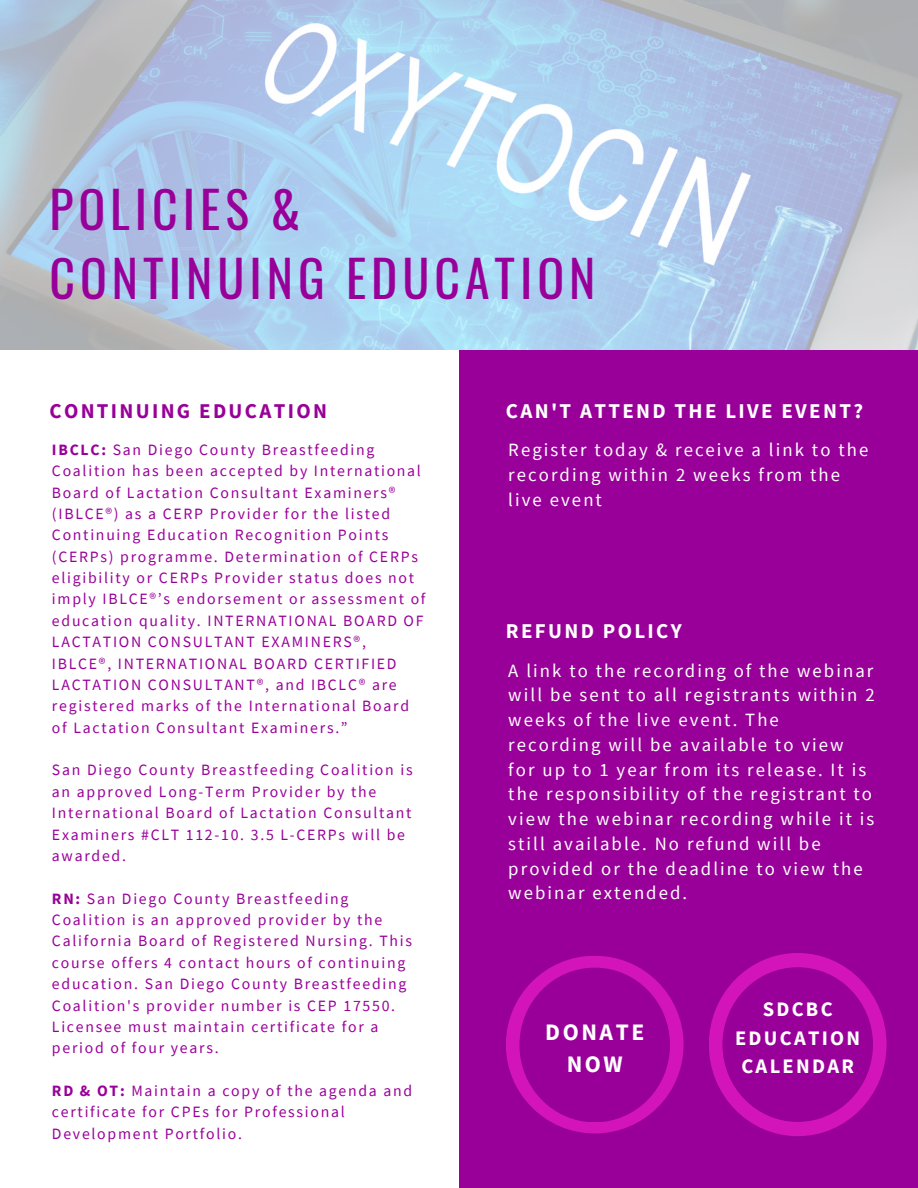
<style>
.page{position:relative;width:918px;height:1188px;background:#fff}
.page>*{position:absolute;margin:0;border:0;box-sizing:border-box;transform-origin:0 0}
.t1{font:49.8px/68.7px "Oswald";letter-spacing:.1em;color:#909}
.t2{font:700 23.55px/31.5px "Source Sans Pro";letter-spacing:.11em;color:#fff;text-align:center}
.t3{font:700 21px "Source Sans Pro";letter-spacing:.11em;color:#fff}
.t4{font:700 21px "Source Sans Pro";letter-spacing:.11em;color:#909}
.t5{font:700 20.55px/28.2px "Source Sans Pro";letter-spacing:.11em;color:#fff;text-align:center}
.t6{font:18.75px/24.8px "Source Sans Pro";letter-spacing:.11em;color:#fff}
.t7{font:15.75px/21.3px "Source Sans Pro";letter-spacing:.11em;color:#909}
.s1{font-weight:700}
</style>
<div class="page">
<div style="left:460px;top:350px;width:458px;height:838px;background:#909"></div>
<img style="left:0;top:0;width:918px;height:350px">
<div style="left:506px;top:956px;width:178px;height:177px;background:#d414bb;border-radius:50%"></div>
<div style="left:519px;top:968px;width:151px;height:154px;background:#909;border-radius:50%"></div>
<div style="left:709px;top:953px;width:178px;height:183px;background:#d414bb;border-radius:50%"></div>
<div style="left:722px;top:967px;width:151px;height:155px;background:#909;border-radius:50%"></div>
<h1 class="t1" style="left:49px;top:173px;width:548px">POLICIES &amp;<br>CONTINUING EDUCATION</h1>
<h3 class="t4" style="left:49px;top:397px;width:279px">CONTINUING EDUCATION</h3>
<p class="t7" style="left:52px;top:439px;width:375px"><span class="s1">IBCLC:</span> San Diego County Breastfeeding Coalition has been accepted by International Board of Lactation Consultant Examiners® (IBLCE®) as a CERP Provider for the listed Continuing Education Recognition Points (CERPs) programme. Determination of CERPs eligibility or CERPs Provider status does not imply IBLCE®’s endorsement or assessment of education quality. INTERNATIONAL BOARD OF LACTATION CONSULTANT EXAMINERS®, IBLCE®, INTERNATIONAL BOARD CERTIFIED LACTATION CONSULTANT®, and IBCLC® are registered marks of the International Board of Lactation Consultant Examiners.”</p>
<p class="t7" style="left:52px;top:759px;width:362px">San Diego County Breastfeeding Coalition is an approved Long-Term Provider by the International Board of Lactation Consultant Examiners #CLT 112-10. 3.5 L-CERPs will be awarded.</p>
<p class="t7" style="left:52px;top:887px;width:362px"><span class="s1">RN:</span> San Diego County Breastfeeding Coalition is an approved provider by the California Board of Registered Nursing. This course offers 4 contact hours of continuing education. San Diego County Breastfeeding Coalition's provider number is CEP 17550.<br>Licensee must maintain certificate for a period of four years.</p>
<p class="t7" style="left:52px;top:1080px;width:362px"><span class="s1">RD &amp; OT:</span> Maintain a copy of the agenda and certificate for CPEs for Professional<br>Development Portfolio.</p>
<h3 class="t3" style="left:506px;top:397px;width:359px">CAN'T ATTEND THE LIVE EVENT?</h3>
<p class="t6" style="left:508px;top:437px;width:361px">Register today &amp; receive a link to the recording within 2 weeks from the live event</p>
<h3 class="t3" style="left:506px;top:617px;width:177px">REFUND POLICY</h3>
<p class="t6" style="left:508px;top:658px;width:368px">A link to the recording of the webinar will be sent to all registrants within 2 weeks of the live event. The recording will be available to view<br>for up to 1 year from its release. It is the responsibility of the registrant to view the webinar recording while it is still available. No refund will be provided or the deadline to view the webinar extended.</p>
<h2 class="t2" style="left:545px;top:1016px;width:101px">DONATE<br>NOW</h2>
<h3 class="t5" style="left:735px;top:995px;width:127px">SDCBC<br>EDUCATION<br>CALENDAR</h3>
</div>
